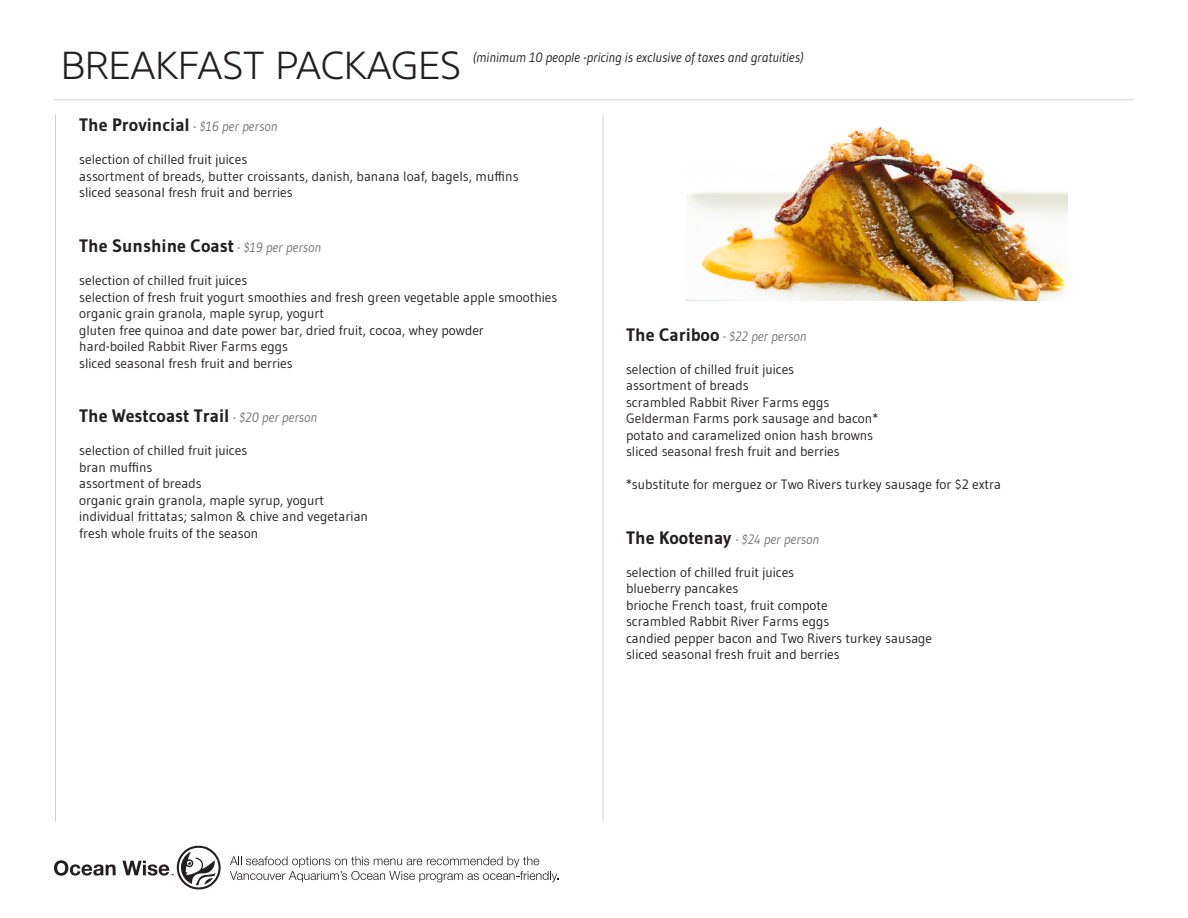
<style>
.page{position:relative;width:1188px;height:918px;background:#fff}
.page>*{position:absolute;margin:0;border:0;box-sizing:border-box;transform-origin:0 0}
.t1{font:300 39px "Core Sans N35";color:#231f20}
.t2{font:700 18px "Gudea";color:#231f20}
.t3{font:13.5px "Gudea";color:#231f20}
.t4{font:italic 13.5px "Gudea";color:#231f20}
.t5{font:italic 13.5px "Gudea";color:#737274}
.s1{font-weight:400;font-style:italic;font-size:13.5px;color:#737274}
.s2{font-weight:700;font-style:normal;font-size:18px;color:#231f20}
</style>
<div class="page">
<svg style="left:54px;top:860px;width:62px;height:16px"></svg>
<svg style="left:122px;top:846px;width:98px;height:43px"></svg>
<svg style="left:230px;top:856px;width:328px;height:26px"></svg>
<hr style="left:54px;top:99px;width:1080px;height:1px;background:#d1d2d4">
<img style="left:687px;top:127px;width:381px;height:174px">
<hr style="left:55px;top:114px;width:1px;height:708px;background:#d1d2d4">
<hr style="left:603px;top:114px;width:1px;height:708px;background:#d1d2d4">
<p class="t1" style="left:61px;top:40px;width:401px">BREAKFAST PACKAGES</p>
<p class="t4" style="left:473px;top:49px;width:332px">(minimum 10 people -pricing is exclusive of taxes and gratuities)</p>
<p class="t2" style="left:79px;top:114px;width:200px">The Provincial <span class="s1">- $16 per person</span></p>
<p class="t3" style="left:79px;top:151px;width:170px">selection of chilled fruit juices</p>
<p class="t3" style="left:79px;top:168px;width:441px">assortment of breads, butter croissants, danish, banana loaf, bagels, muffins</p>
<p class="t3" style="left:79px;top:184px;width:215px">sliced seasonal fresh fruit and berries</p>
<p class="t2" style="left:79px;top:235px;width:244px">The Sunshine Coast <span class="s1">- $19 per person</span></p>
<p class="t3" style="left:79px;top:272px;width:170px">selection of chilled fruit juices</p>
<p class="t3" style="left:79px;top:288px;width:480px">selection of fresh fruit yogurt smoothies and fresh green vegetable apple smoothies</p>
<p class="t3" style="left:79px;top:305px;width:247px">organic grain granola, maple syrup, yogurt</p>
<p class="t3" style="left:79px;top:321px;width:406px">gluten free quinoa and date power bar, dried fruit, cocoa, whey powder</p>
<p class="t3" style="left:79px;top:338px;width:210px">hard-boiled Rabbit River Farms eggs</p>
<p class="t3" style="left:79px;top:354px;width:215px">sliced seasonal fresh fruit and berries</p>
<p class="t2" style="left:79px;top:405px;width:240px">The Westcoast Trail <span class="s1">- $20 per person</span></p>
<p class="t3" style="left:79px;top:442px;width:170px">selection of chilled fruit juices</p>
<p class="t3" style="left:79px;top:459px;width:75px">bran muffins</p>
<p class="t3" style="left:79px;top:475px;width:124px">assortment of breads</p>
<p class="t3" style="left:79px;top:492px;width:247px">organic grain granola, maple syrup, yogurt</p>
<p class="t3" style="left:79px;top:508px;width:290px">individual frittatas; salmon &amp; chive and vegetarian</p>
<p class="t3" style="left:79px;top:525px;width:180px">fresh whole fruits of the season</p>
<p class="t5" style="left:626px;top:327px;width:182px"><span class="s2">The Cariboo</span> - $22 per person</p>
<p class="t3" style="left:626px;top:360px;width:170px">selection of chilled fruit juices</p>
<p class="t3" style="left:626px;top:377px;width:124px">assortment of breads</p>
<p class="t3" style="left:626px;top:393px;width:205px">scrambled Rabbit River Farms eggs</p>
<p class="t3" style="left:626px;top:410px;width:254px">Gelderman Farms pork sausage and bacon*</p>
<p class="t3" style="left:626px;top:426px;width:249px">potato and caramelized onion hash browns</p>
<p class="t3" style="left:626px;top:443px;width:215px">sliced seasonal fresh fruit and berries</p>
<p class="t3" style="left:626px;top:476px;width:377px">*substitute for merguez or Two Rivers turkey sausage for $2 extra</p>
<p class="t5" style="left:626px;top:531px;width:195px"><span class="s2">The Kootenay</span> - $24 per person</p>
<p class="t3" style="left:626px;top:564px;width:170px">selection of chilled fruit juices</p>
<p class="t3" style="left:626px;top:580px;width:114px">blueberry pancakes</p>
<p class="t3" style="left:626px;top:597px;width:203px">brioche French toast, fruit compote</p>
<p class="t3" style="left:626px;top:613px;width:205px">scrambled Rabbit River Farms eggs</p>
<p class="t3" style="left:626px;top:630px;width:308px">candied pepper bacon and Two Rivers turkey sausage</p>
<p class="t3" style="left:626px;top:646px;width:215px">sliced seasonal fresh fruit and berries</p>
</div>
